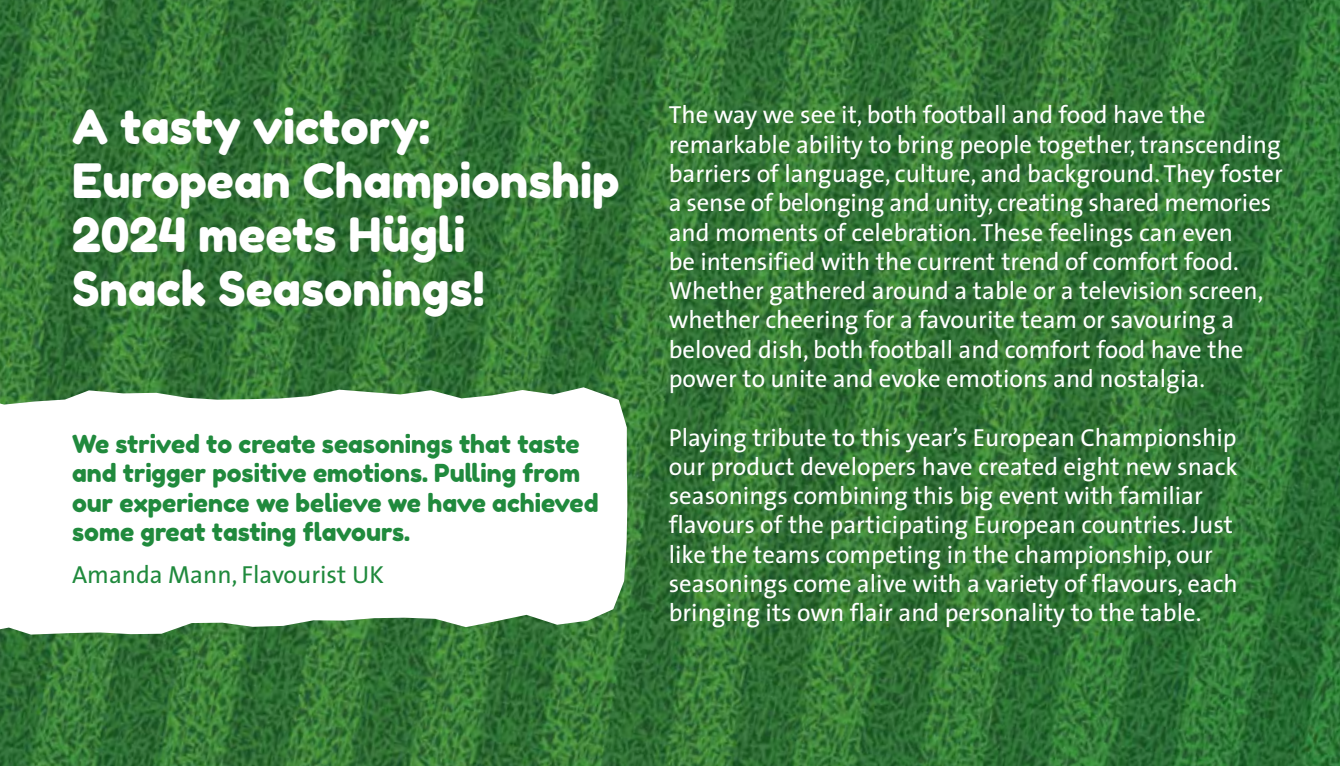
<style>
.page{position:relative;width:1340px;height:766px;background:#fff}
.page>*{position:absolute;margin:0;border:0;box-sizing:border-box;transform-origin:0 0}
.t1{font:47.25px/54px "Fredoka One";color:#fff}
.t2{font:24.75px/29.2px "The Sans";color:#fff}
.t3{font:24.75px/29.2px "Fredoka One";color:#208a3d}
.t4{font:24.75px "The Sans";color:#208a3d}
</style>
<div class="page">
<img style="left:0;top:0;width:1339px;height:765px">
<svg style="left:0;top:387px;width:627px;height:247px"></svg>
<h1 class="t1" style="left:72px;top:99px;width:549px">A tasty victory:<br>European Championship<br>2024 meets Hügli<br>Snack Seasonings!</h1>
<p class="t3" style="left:72px;top:429px;width:528px">We strived to create seasonings that taste and trigger positive emotions. Pulling from our experience we believe we have achieved some great tasting flavours.</p>
<p class="t4" style="left:72px;top:554px;width:313px">Amanda Mann, Flavourist UK</p>
<p class="t2" style="left:668px;top:100px;width:615px">The way we see it, both football and food have the remarkable ability to bring people together, transcending barriers of language, culture, and background. They foster a sense of belonging and unity, creating shared memories and moments of celebration. These feelings can even<br>be intensified with the current trend of comfort food.<br>Whether gathered around a table or a television screen, whether cheering for a favourite team or savouring a beloved dish, both football and comfort food have the power to unite and evoke emotions and nostalgia.</p>
<p class="t2" style="left:668px;top:421px;width:570px">Playing tribute to this year’s European Championship our product developers have created eight new snack seasonings combining this big event with familiar flavours of the participating European countries. Just like the teams competing in the championship, our seasonings come alive with a variety of flavours, each bringing its own flair and personality to the table.</p>
</div>
